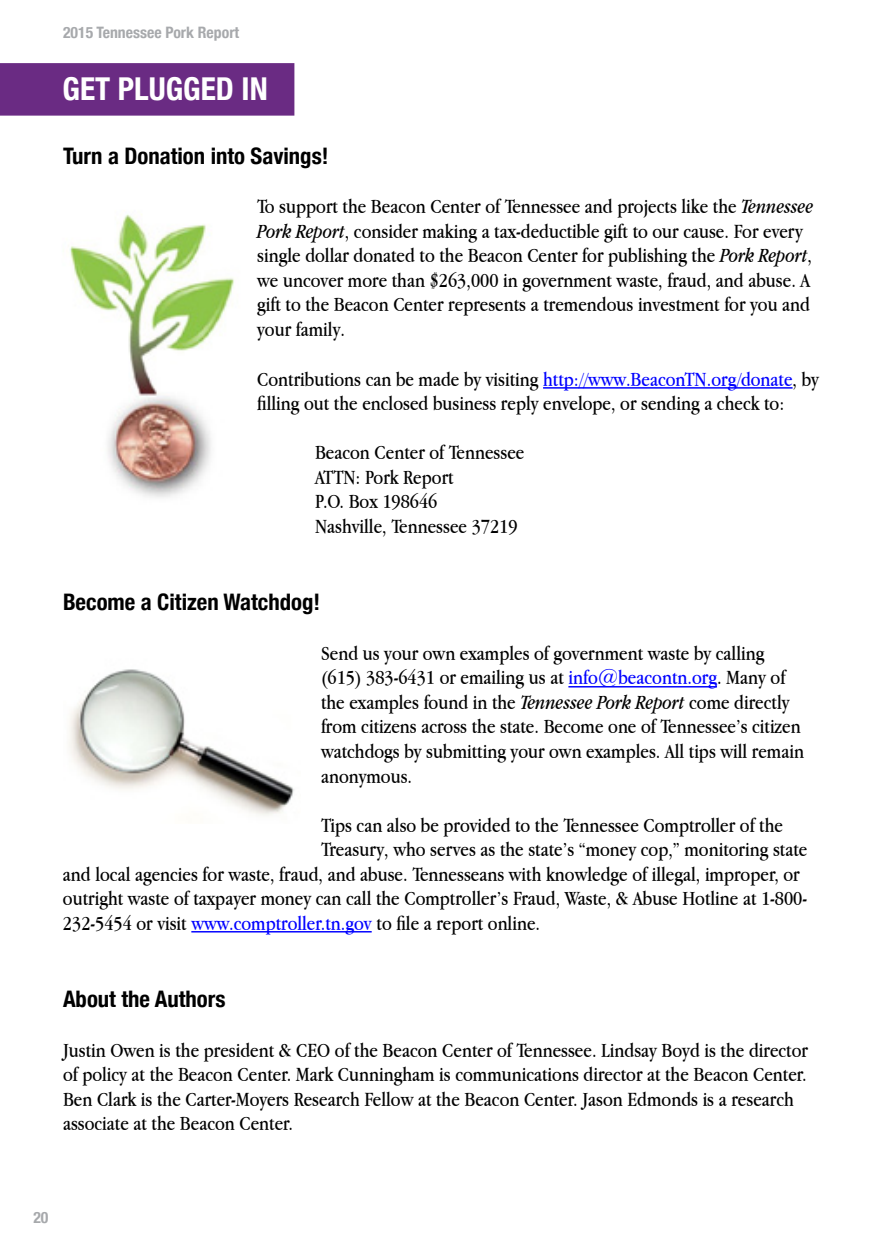
<style>
.page{position:relative;width:882px;height:1260px;background:#fff}
.page>*{position:absolute;margin:0;border:0;box-sizing:border-box;transform-origin:0 0}
.t1{font:700 condensed 31.5px "Helvetica Neue";color:#fff}
.t2{font:700 condensed 22.75px "Helvetica Neue";color:#000}
.t3{font:21px/24.5px "Apple Garamond";color:#000}
.t4{font:700 condensed 15.75px "Helvetica Neue";color:#a7a9ac}
.s1{font-style:italic}
.s2{color:#00f}
</style>
<div class="page">
<hr style="left:543px;top:387px;width:250px;height:2px;background:#00f">
<hr style="left:568px;top:686px;width:149px;height:2px;background:#00f">
<hr style="left:191px;top:931px;width:181px;height:2px;background:#00f">
<img style="left:70px;top:214px;width:164px;height:284px">
<div style="left:0;top:63px;width:294px;height:53px;background:#6a2b83"></div>
<img style="left:69px;top:669px;width:225px;height:147px">
<p class="t4" style="left:63px;top:20px;width:178px">2015 Tennessee Pork Report</p>
<h1 class="t1" style="left:63px;top:63px;width:207px">GET PLUGGED IN</h1>
<p class="t2" style="left:63px;top:137px;width:267px">Turn a Donation into Savings!</p>
<p class="t3" style="left:257px;top:194px;width:558px">To support the Beacon Center of Tennessee and projects like the <span class="s1">Tennessee Pork Report</span>, consider making a tax-deductible gift to our cause. For every single dollar donated to the Beacon Center for publishing the <span class="s1">Pork Report</span>, we uncover more than $263,000 in government waste, fraud, and abuse. A gift to the Beacon Center represents a tremendous investment for you and your family.</p>
<p class="t3" style="left:257px;top:366px;width:563px">Contributions can be made by visiting <span class="s2">http://www.BeaconTN.org/donate</span>, by filling out the enclosed business reply envelope, or sending a check to:</p>
<p class="t3" style="left:315px;top:440px;width:211px">Beacon Center of Tennessee<br>ATTN: Pork Report<br>P.O. Box 198646<br>Nashville, Tennessee 37219</p>
<p class="t2" style="left:63px;top:583px;width:259px">Become a Citizen Watchdog!</p>
<p class="t3" style="left:321px;top:641px;width:485px">Send us your own examples of government waste by calling (615) 383-6431 or emailing us at <span class="s2">info@beacontn.org</span>. Many of the examples found in the <span class="s1">Tennessee Pork Report</span> come directly from citizens across the state. Become one of Tennessee’s citizen watchdogs by submitting your own examples. All tips will remain anonymous.</p>
<p class="t3" style="left:321px;top:812px;width:464px">Tips can also be provided to the Tennessee Comptroller of the</p>
<p class="t3" style="left:321px;top:837px;width:488px">Treasury, who serves as the state’s “money cop,” monitoring state</p>
<p class="t3" style="left:63px;top:861px;width:738px">and local agencies for waste, fraud, and abuse. Tennesseans with knowledge of illegal, improper, or</p>
<p class="t3" style="left:63px;top:886px;width:746px">outright waste of taxpayer money can call the Comptroller’s Fraud, Waste, &amp; Abuse Hotline at 1-800-</p>
<p class="t3" style="left:63px;top:910px;width:479px">232-5454 or visit <span class="s2">www.comptroller.tn.gov</span> to file a report online.</p>
<p class="t2" style="left:63px;top:980px;width:164px">About the Authors</p>
<p class="t3" style="left:63px;top:1037px;width:747px">Justin Owen is the president &amp; CEO of the Beacon Center of Tennessee. Lindsay Boyd is the director of policy at the Beacon Center. Mark Cunningham is communications director at the Beacon Center.<br>Ben Clark is the Carter-Moyers Research Fellow at the Beacon Center. Jason Edmonds is a research associate at the Beacon Center.</p>
<p class="t4" style="left:33px;top:1204px;width:17px">20</p>
</div>
